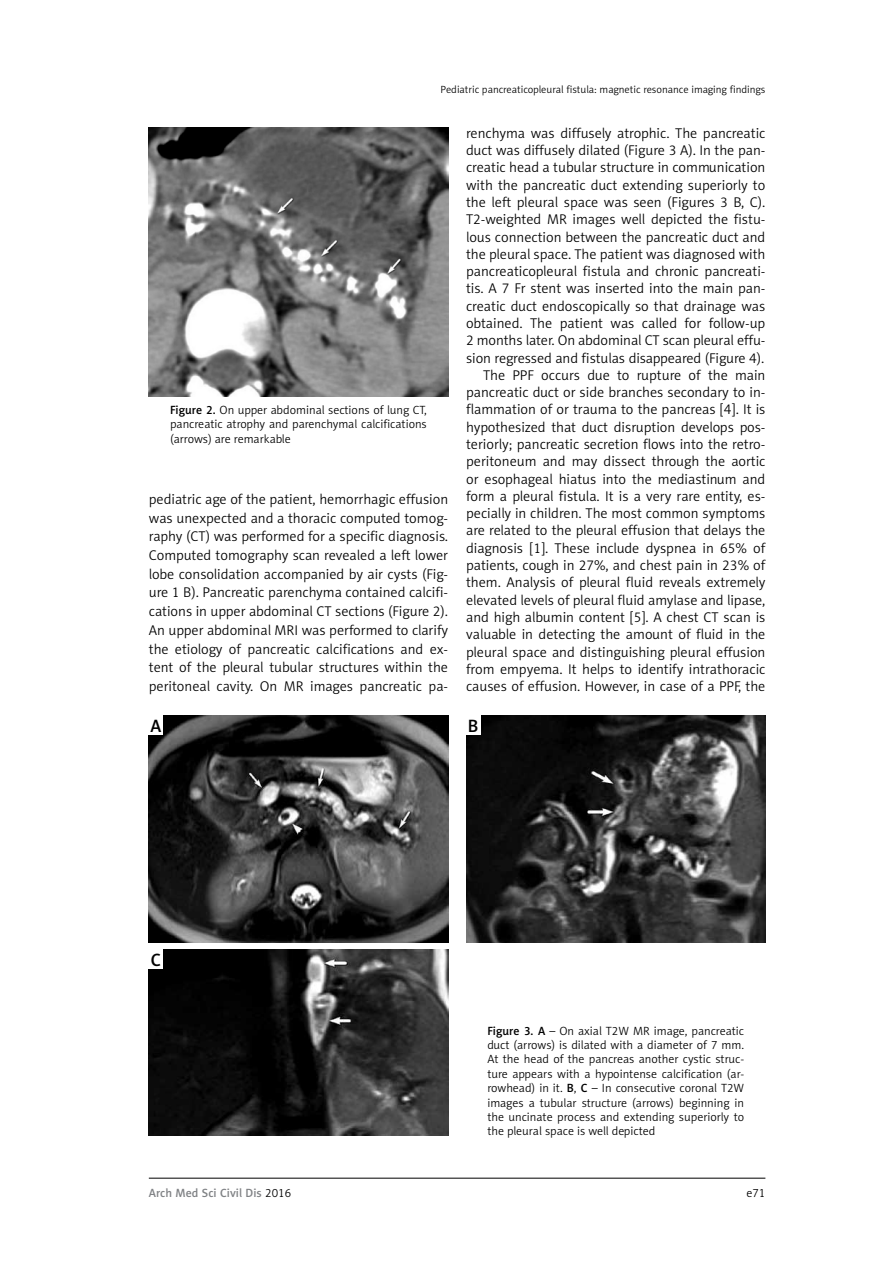
<style>
.page{position:relative;width:893px;height:1263px;background:#fff}
.page>*{position:absolute;margin:0;border:0;box-sizing:border-box;transform-origin:0 0}
.t1{font:18px "Naomi Sans EFN Medium";color:#000}
.t2{font:14.25px/17.2px "Naomi Sans EFN Light";color:#000;text-align:justify}
.t3{font:12px/14.4px "Naomi Sans EFN Light";color:#000;text-align:justify}
.t4{font:12px "Naomi Sans EFN Medium";color:#808285}
.t5{font:10.5px "Naomi Sans EFN Light";color:#000}
.s1{font-family:"Naomi Sans EFN Medium"}
.s2{font-family:"Naomi Sans EFN Light";color:#000}
</style>
<div class="page">
<hr style="left:149px;top:1178px;width:616px;height:1px;background:#000">
<img style="left:149px;top:128px;width:299px;height:269px">
<img style="left:149px;top:715px;width:299px;height:227px">
<img style="left:466px;top:715px;width:299px;height:227px">
<img style="left:149px;top:950px;width:299px;height:185px">
<div style="left:149px;top:715px;width:14px;height:20px;background:#fff"></div>
<div style="left:466px;top:715px;width:14px;height:20px;background:#fff"></div>
<div style="left:149px;top:950px;width:14px;height:19px;background:#fff"></div>
<p class="t5" style="left:441px;top:83px;width:326px">Pediatric pancreaticopleural fistula: magnetic resonance imaging findings</p>
<p class="t3" style="left:170px;top:403px;width:258px"><span class="s1">Figure 2.</span> On upper abdominal sections of lung CT, pancreatic atrophy and parenchymal calcifications (arrows) are remarkable</p>
<p class="t2" style="left:149px;top:490px;width:301px;line-height:18.8px">pediatric age of the patient, hemorrhagic effusion was unexpected and a thoracic computed tomog&shy;raphy (CT) was performed for a specific diagnosis.<br>Computed tomography scan revealed a left lower lobe consolidation accompanied by air cysts (Fig&shy;ure 1 B). Pancreatic parenchyma contained calcifi&shy;cations in upper abdominal CT sections (Figure 2).<br>An upper abdominal MRI was performed to clarify the etiology of pancreatic calcifications and ex&shy;tent of the pleural tubular structures within the peritoneal cavity. On MR images pancreatic pa-</p>
<p class="t2" style="left:466px;top:124px;width:301px;text-align:right">renchyma was diffusely atrophic. The pancreatic duct was diffusely dilated (Figure 3 A). In the pan&shy;creatic head a tubular structure in communication with the pancreatic duct extending superiorly to the left pleural space was seen (Figures 3 B, C).<br>T2-weighted MR images well depicted the fistu&shy;lous connection between the pancreatic duct and the pleural space. The patient was diagnosed with pancreaticopleural fistula and chronic pancreati&shy;tis. A 7 Fr stent was inserted into the main pan&shy;creatic duct endoscopically so that drainage was obtained. The patient was called for follow-up 2 months later. On abdominal CT scan pleural effu&shy;sion regressed and fistulas disappeared (Figure 4).<br>The PPF occurs due to rupture of the main pancreatic duct or side branches secondary to in&shy;flammation of or trauma to the pancreas [4]. It is hypothesized that duct disruption develops pos&shy;teriorly; pancreatic secretion flows into the retro&shy;peritoneum and may dissect through the aortic or esophageal hiatus into the mediastinum and form a pleural fistula. It is a very rare entity, es&shy;pecially in children. The most common symptoms are related to the pleural effusion that delays the diagnosis [1]. These include dyspnea in 65% of patients, cough in 27%, and chest pain in 23% of them. Analysis of pleural fluid reveals extremely elevated levels of pleural fluid amylase and lipase, and high albumin content [5]. A chest CT scan is valuable in detecting the amount of fluid in the pleural space and distinguishing pleural effusion from empyema. It helps to identify intrathoracic causes of effusion. However, in case of a PPF, the</p>
<p class="t1" style="left:150px;top:715px;width:12px">A</p>
<p class="t1" style="left:468px;top:715px;width:12px">B</p>
<p class="t1" style="left:151px;top:949px;width:12px">C</p>
<p class="t3" style="left:487px;top:1023px;width:258px"><span class="s1">Figure 3. A</span> – On axial T2W MR image, pancreatic duct (arrows) is dilated with a diameter of 7 mm.<br>At the head of the pancreas another cystic struc&shy;ture appears with a hypointense calcification (ar&shy;rowhead) in it. <span class="s1">B</span>, <span class="s1">C</span> – In consecutive coronal T2W images a tubular structure (arrows) beginning in the uncinate process and extending superiorly to the pleural space is well depicted</p>
<p class="t4" style="left:149px;top:1186px;width:144px">Arch Med Sci Civil Dis <span class="s2">2016</span></p>
<p class="t3" style="left:746px;top:1186px;width:20px">e71</p>
</div>
